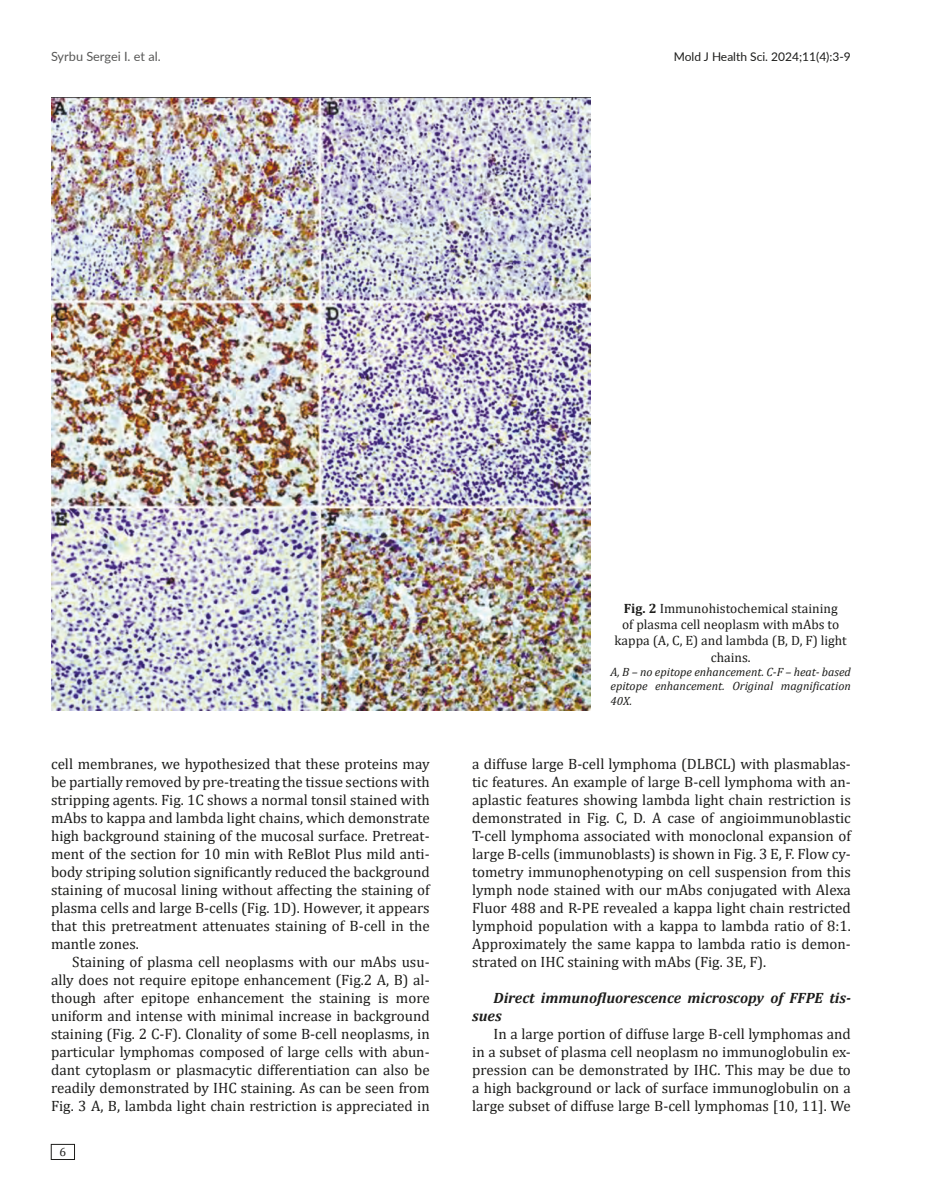
<style>
.page{position:relative;width:936px;height:1191px;background:#fff}
.page>*{position:absolute;margin:0;border:0;box-sizing:border-box;transform-origin:0 0}
.Body_Text{font:15px/18px "Cambria";color:#1d1d1b;text-align:justify}
.Heading_2{font:italic 700 15px/18px "Cambria";color:#1d1d1b}
.Body_Text-2{font:13.5px/16.2px "Cambria";color:#1d1d1b;text-align:center}
.t1{font:12.75px "Lato";color:#575756}
.Body_Text-3{font:italic 12px/14.4px "Cambria";color:#1d1d1b;text-align:justify}
.t2{font:12px "Lato";color:#1d1d1b}
.t3{font:12px "Cambria";color:#1d1d1b}
.s1{font-weight:700}
</style>
<div class="page">
<div style="left:51px;top:1144px;width:24px;height:15px;border:1px solid #1d1d1b"></div>
<img style="left:51px;top:98px;width:539px;height:612px">
<p class="t1" style="left:51px;top:48px;width:111px">Syrbu Sergei I. et al.</p>
<p class="t2" style="left:673px;top:48px;width:178px">Mold J Health Sci. 2024;11(4):3-9</p>
<p class="Body_Text" style="left:51px;top:754px;width:380px">cell membranes, we hypothesized that these proteins may be partially removed by pre-treating the tissue sections with stripping agents. Fig. 1C shows a normal tonsil stained with mAbs to kappa and lambda light chains, which demonstrate high background staining of the mucosal surface. Pretreat&shy;ment of the section for 10 min with ReBlot Plus mild anti&shy;body striping solution significantly reduced the background staining of mucosal lining without affecting the staining of plasma cells and large B-cells (Fig. 1D). However, it appears that this pretreatment attenuates staining of B-cell in the mantle zones.</p>
<p class="Body_Text" style="left:51px;top:952px;width:380px;text-indent:21px">Staining of plasma cell neoplasms with our mAbs usu&shy;ally does not require epitope enhancement (Fig.2 A, B) al&shy;though after epitope enhancement the staining is more uniform and intense with minimal increase in background staining (Fig. 2 C-F). Clonality of some B-cell neoplasms, in particular lymphomas composed of large cells with abun&shy;dant cytoplasm or plasmacytic differentiation can also be readily demonstrated by IHC staining. As can be seen from Fig. 3 A, B, lambda light chain restriction is appreciated in</p>
<p class="t3" style="left:60px;top:1144px;width:8px">6</p>
<p class="Body_Text-2" style="left:614px;top:600px;width:234px"><span class="s1">Fig. 2</span> Immunohistochemical staining<br>of plasma cell neoplasm with mAbs to kappa (A, C, E) and lambda (B, D, F) light chains.</p>
<p class="Body_Text-3" style="left:610px;top:664px;width:242px">A, B – no epitope enhancement. C-F – heat- based epitope enhancement. Original magnification 40X.</p>
<p class="Body_Text" style="left:472px;top:754px;width:380px">a diffuse large B-cell lymphoma (DLBCL) with plasmablas&shy;tic features. An example of large B-cell lymphoma with an&shy;aplastic features showing lambda light chain restriction is demonstrated in Fig. C, D. A case of angioimmunoblastic T-cell lymphoma associated with monoclonal expansion of large B-cells (immunoblasts) is shown in Fig. 3 E, F. Flow cy&shy;tometry immunophenotyping on cell suspension from this lymph node stained with our mAbs conjugated with Alexa Fluor 488 and R-PE revealed a kappa light chain restricted lymphoid population with a kappa to lambda ratio of 8:1.<br>Approximately the same kappa to lambda ratio is demon&shy;strated on IHC staining with mAbs (Fig. 3E, F).</p>
<p class="Heading_2" style="left:472px;top:988px;width:380px;text-indent:21px">Direct immunofluorescence microscopy of FFPE tis&shy;sues</p>
<p class="Body_Text" style="left:472px;top:1024px;width:380px;text-indent:21px">In a large portion of diffuse large B-cell lymphomas and in a subset of plasma cell neoplasm no immunoglobulin ex&shy;pression can be demonstrated by IHC. This may be due to a high background or lack of surface immunoglobulin on a large subset of diffuse large B-cell lymphomas [10, 11]. We</p>
</div>
